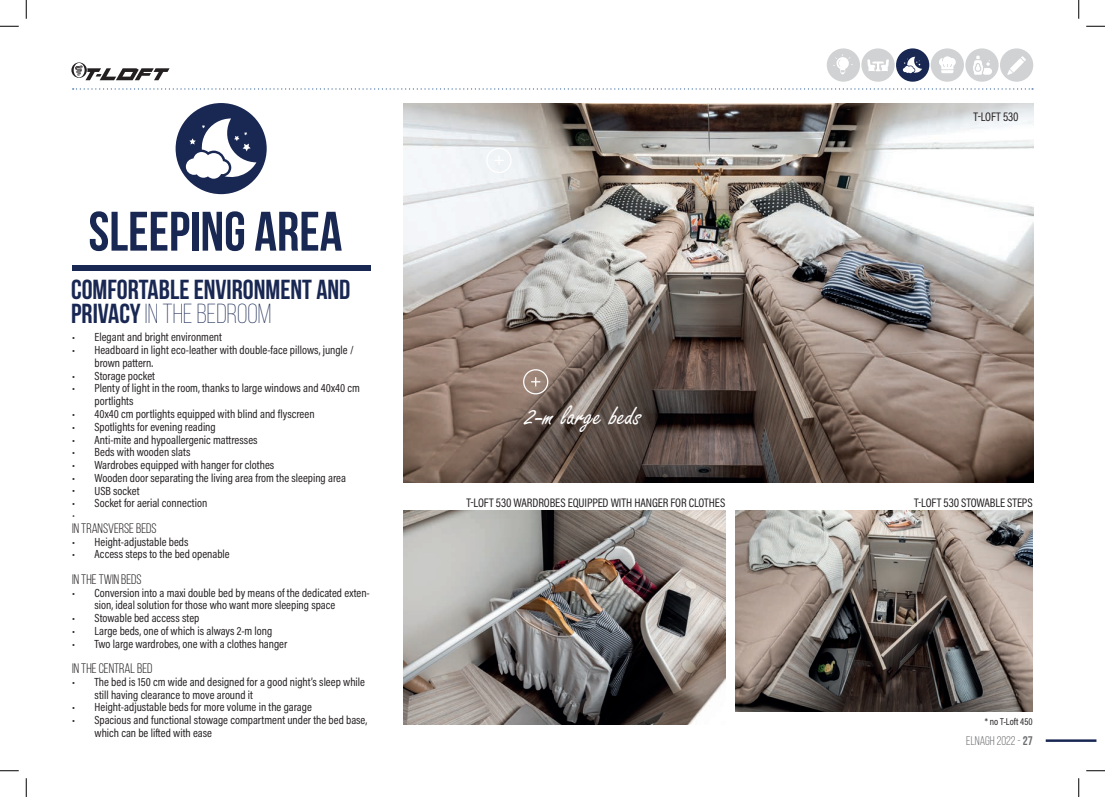
<style>
.page{position:relative;width:1105px;height:797px;background:#fff}
.page>*{position:absolute;margin:0;border:0;box-sizing:border-box;transform-origin:0 0}
.t1{font:700 55.5px "Bebas Neue";color:#192753}
.t2{font:30px "Freestyle Script";color:#fff}
.t3{font:700 27.5px/23.8px "Bebas Neue";color:#192753}
.t4{font:13.75px "Bebas Neue";color:#231f20}
.t5{font:12.5px "Acumin Variable Concept";letter-spacing:-.01em;color:#231f20}
.t6{font:12.5px "Bebas Neue";color:#6c6d70}
.t7{font:11.88px/12.8px "Acumin Variable Concept";color:#231f20}
.t8{font:11.25px "Bebas Neue";color:#231f20}
.t9{font:10px "Acumin Variable Concept";letter-spacing:.005em;color:#231f20}
.s1{font-weight:300}
.s2{font-weight:700}
</style>
<div class="page">
<hr style="left:1046px;top:739px;width:50px;height:3px;background:#192753">
<svg style="left:71px;top:62px;width:99px;height:18px"></svg>
<div style="left:827px;top:48px;width:33px;height:34px;background:#d1d2d4;border-radius:50%"></div>
<div style="left:861px;top:48px;width:34px;height:34px;background:#d1d2d4;border-radius:50%"></div>
<div style="left:896px;top:48px;width:33px;height:34px;background:#192753;border-radius:50%"></div>
<div style="left:931px;top:48px;width:33px;height:34px;background:#d1d2d4;border-radius:50%"></div>
<div style="left:965px;top:48px;width:33px;height:34px;background:#d1d2d4;border-radius:50%"></div>
<div style="left:1000px;top:48px;width:33px;height:34px;background:#d1d2d4;border-radius:50%"></div>
<svg style="left:833px;top:54px;width:20px;height:20px"></svg>
<svg style="left:1007px;top:56px;width:19px;height:19px"></svg>
<svg style="left:867px;top:59px;width:22px;height:12px"></svg>
<svg style="left:903px;top:57px;width:19px;height:16px"></svg>
<svg style="left:939px;top:56px;width:17px;height:17px"></svg>
<svg style="left:973px;top:56px;width:19px;height:19px"></svg>
<svg style="left:73px;top:88px;width:960px;height:2px"></svg>
<img style="left:735px;top:510px;width:298px;height:201px">
<div style="left:176px;top:103px;width:91px;height:91px;background:#192753;border-radius:50%"></div>
<svg style="left:186px;top:118px;width:70px;height:61px"></svg>
<img style="left:403px;top:510px;width:322px;height:214px">
<img style="left:403px;top:103px;width:630px;height:379px">
<div style="left:72px;top:265px;width:299px;height:6px;background:#192753"></div>
<svg style="left:485px;top:146px;width:28px;height:28px"></svg>
<svg style="left:496px;top:368px;width:54px;height:40px;background:#9b8579"></svg>
<svg style="left:0;top:25px;width:19px;height:2px"></svg>
<svg style="left:1086px;top:25px;width:19px;height:2px"></svg>
<svg style="left:0;top:770px;width:19px;height:1px"></svg>
<svg style="left:1086px;top:770px;width:19px;height:1px"></svg>
<svg style="left:25px;top:0;width:2px;height:19px"></svg>
<svg style="left:25px;top:778px;width:2px;height:19px"></svg>
<svg style="left:1078px;top:0;width:1px;height:19px"></svg>
<svg style="left:1078px;top:778px;width:1px;height:19px"></svg>
<h1 class="t1" style="left:89px;top:201px;width:255px">SLEEPING AREA</h1>
<h3 class="t3" style="left:71px;top:277px;width:281px">COMFORTABLE ENVIRONMENT AND<br>PRIVACY <span class="s1">IN THE BEDROOM</span></h3>
<p class="t7" style="left:72px;top:330px;width:151px">• Elegant and bright environment</p>
<p class="t7" style="left:95px;top:343px;width:261px;text-indent:-23px">• Headboard in light eco-leather with double-face pillows, jungle / brown pattern.</p>
<p class="t7" style="left:72px;top:369px;width:85px">• Storage pocket</p>
<p class="t7" style="left:95px;top:381px;width:267px;text-indent:-23px">• Plenty of light in the room, thanks to large windows and 40x40 cm portlights</p>
<p class="t7" style="left:72px;top:407px;width:244px">• 40x40 cm portlights equipped with blind and flyscreen</p>
<p class="t7" style="left:72px;top:420px;width:145px">• Spotlights for evening reading</p>
<p class="t7" style="left:72px;top:432px;width:187px">• Anti-mite and hypoallergenic mattresses</p>
<p class="t7" style="left:72px;top:445px;width:120px">• Beds with wooden slats</p>
<p class="t7" style="left:72px;top:458px;width:204px">• Wardrobes equipped with hanger for clothes</p>
<p class="t7" style="left:72px;top:471px;width:275px">• Wooden door separating the living area from the sleeping area</p>
<p class="t7" style="left:72px;top:483px;width:69px">• USB socket</p>
<p class="t7" style="left:72px;top:496px;width:137px">• Socket for aerial connection</p>
<p class="t8" style="left:72px;top:510px;width:4px">•</p>
<p class="t4" style="left:72px;top:520px;width:86px">IN TRANSVERSE BEDS</p>
<p class="t7" style="left:72px;top:534px;width:118px">• Height-adjustable beds</p>
<p class="t7" style="left:72px;top:547px;width:159px">• Access steps to the bed openable</p>
<p class="t4" style="left:72px;top:571px;width:71px">IN THE TWIN BEDS</p>
<p class="t7" style="left:95px;top:585px;width:277px;text-indent:-23px">• Conversion into a maxi double bed by means of the dedicated exten&shy;sion, ideal solution for those who want more sleeping space</p>
<p class="t7" style="left:72px;top:611px;width:129px">• Stowable bed access step</p>
<p class="t7" style="left:72px;top:624px;width:202px">• Large beds, one of which is always 2-m long</p>
<p class="t7" style="left:72px;top:636px;width:217px">• Two large wardrobes, one with a clothes hanger</p>
<p class="t4" style="left:72px;top:661px;width:82px">IN THE CENTRAL BED</p>
<p class="t7" style="left:95px;top:675px;width:272px;text-indent:-23px">• The bed is 150 cm wide and designed for a good night’s sleep while still having clearance to move around it</p>
<p class="t7" style="left:72px;top:700px;width:241px">• Height-adjustable beds for more volume in the garage</p>
<p class="t7" style="left:95px;top:713px;width:274px;text-indent:-23px">• Spacious and functional stowage compartment under the bed base, which can be lifted with ease</p>
<h2 class="t2" style="left:526px;top:399px;width:117px">2-m large beds</h2>
<p class="t5" style="left:974px;top:108px;width:47px">T-LOFT 530</p>
<p class="t5" style="left:466px;top:494px;width:260px">T-LOFT 530 WARDROBES EQUIPPED WITH HANGER FOR CLOTHES</p>
<p class="t5" style="left:914px;top:494px;width:120px">T-LOFT 530 STOWABLE STEPS</p>
<p class="t9" style="left:985px;top:714px;width:49px">* no T-Loft 450</p>
<p class="t6" style="left:966px;top:733px;width:68px">Elnagh 2022 - <span class="s2">27</span></p>
</div>
